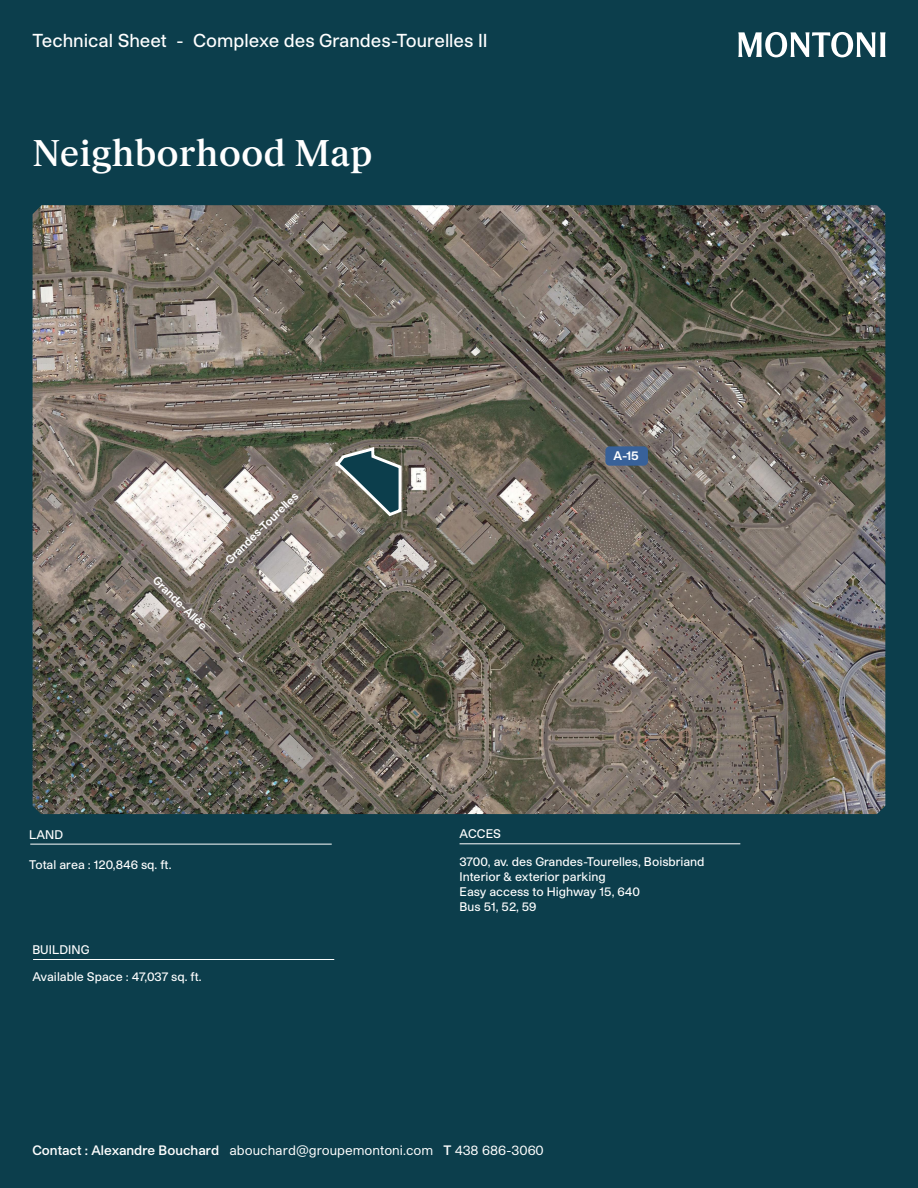
<style>
.page{position:relative;width:918px;height:1188px;background:#0c3e4c}
.page>*{position:absolute;margin:0;border:0;box-sizing:border-box;transform-origin:0 0}
.t1{font:500 36px "FK Roman Standard";color:#fff}
.t2{font:500 18px "Studio Pro";color:#fff}
.t3{font:13.2px "Studio Pro";color:#fff}
.t4{font:500 12px/15px "Studio Pro";color:#fff}
.t5{font:700 12px "Studio Pro";color:#fff}
.t6{font:700 11.1px "Studio Pro";color:#fff}
.s1{font-weight:600}
</style>
<div class="page">
<svg style="left:738px;top:32px;width:148px;height:25px"></svg>
<img style="left:33px;top:205px;width:852px;height:609px">
<hr style="left:30px;top:844px;width:302px;height:1px;background:#fff">
<hr style="left:33px;top:959px;width:301px;height:1px;background:#fff">
<hr style="left:460px;top:843px;width:280px;height:1px;background:#fff">
<div style="left:605px;top:446px;width:43px;height:20px;background:#386199;border-radius:4px"></div>
<svg style="left:334px;top:445px;width:69px;height:73px"></svg>
<h2 class="t2" style="left:32px;top:28px;width:457px">Technical Sheet - Complexe des Grandes-Tourelles II</h2>
<p class="t1" style="left:32px;top:126px;width:342px">Neighborhood Map</p>
<p class="t6" style="left:161px;top:573px;width:72px;rotate:45deg">Grande-Allée</p>
<p class="t6" style="left:222px;top:557px;width:98px;rotate:-45deg">Grandes-Tourelles</p>
<p class="t4" style="left:29px;top:827px;width:35px">LAND</p>
<p class="t4" style="left:29px;top:857px;width:144px">Total area : 120,846 sq. ft.</p>
<p class="t4" style="left:32px;top:941px;width:59px">BUILDING</p>
<p class="t4" style="left:32px;top:969px;width:171px">Available Space : 47,037 sq. ft.</p>
<p class="t5" style="left:614px;top:447px;width:27px">A-15</p>
<p class="t4" style="left:460px;top:826px;width:43px">ACCES</p>
<p class="t4" style="left:460px;top:853px;width:247px">3700, av. des Grandes-Tourelles, Boisbriand<br>Interior &amp; exterior parking<br>Easy access to Highway 15, 640<br>Bus 51, 52, 59</p>
<p class="t3" style="left:32px;top:1142px;width:513px"><span class="s1">Contact : Alexandre Bouchard</span> abouchard@groupemontoni.com <span class="s1">T</span> 438 686-3060</p>
</div>
